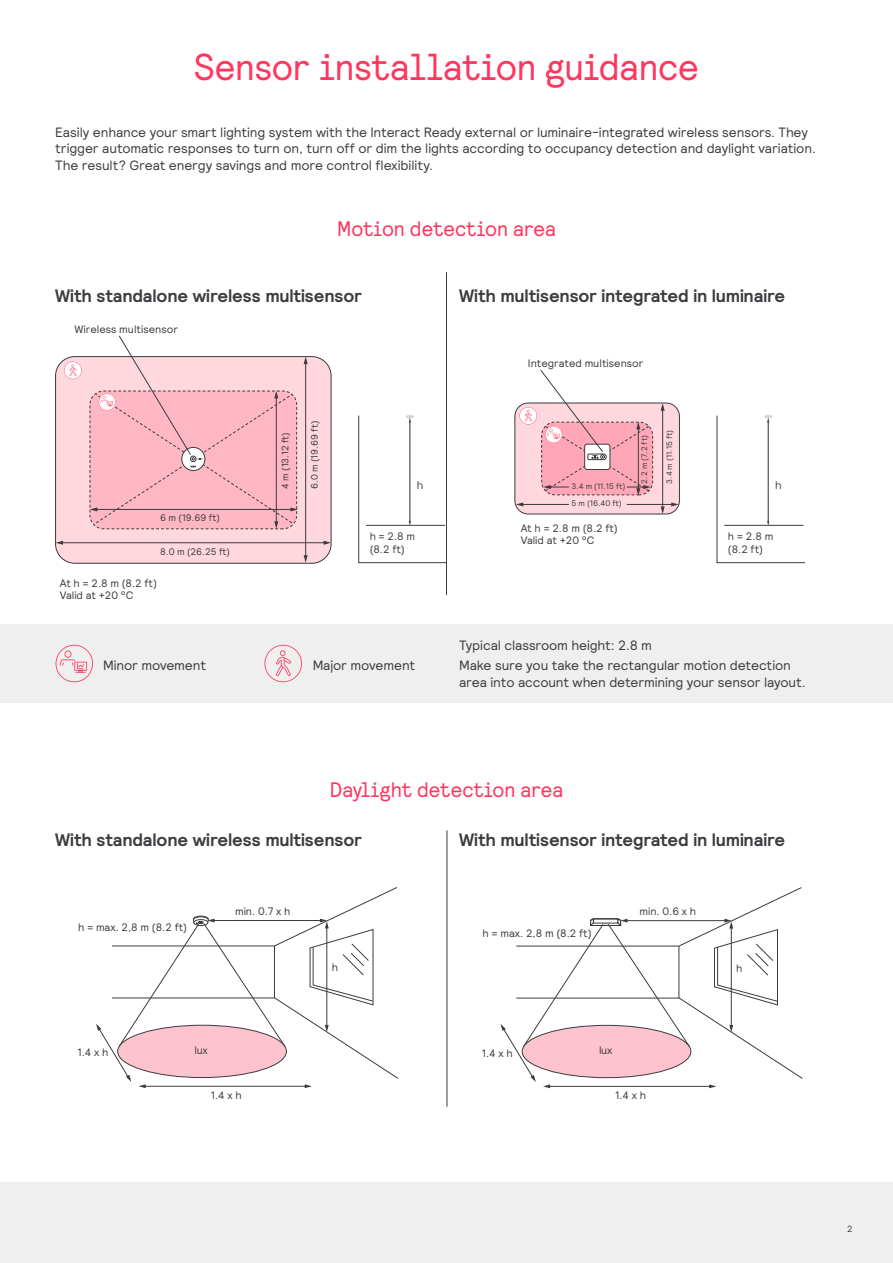
<style>
.page{position:relative;width:893px;height:1263px;background:#fff}
.page>*{position:absolute;margin:0;border:0;box-sizing:border-box;transform-origin:0 0}
.t1{font:37.5px "Signify Relative Faux";letter-spacing:-.005em;color:#ff375f}
.t2{font:21px "Signify Relative Faux";letter-spacing:-.005em;color:#ff375f}
.t3{font:700 18px "Signify Relative";letter-spacing:-.01em;color:#3c3c41}
.t4{font:13.5px/16.5px "Signify Relative";letter-spacing:-.01em;color:#3c3c41}
.t5{font:10.8px/12.8px "Signify Relative";color:#3c3c3c}
.t6{font:10.8px "Centrale Sans";color:#3c3c3c}
.t7{font:9.45px "Signify Relative";color:#3c3c3c}
.t8{font:9px "Signify Relative";color:#3c3c41}
.t9{font:8.1px "Signify Relative";color:#3c3c3c}
</style>
<div class="page">
<div style="left:0;top:1182px;width:893px;height:81px;background:#efefef"></div>
<div style="left:0;top:624px;width:893px;height:79px;background:#efefef"></div>
<svg style="left:96px;top:887px;width:302px;height:201px"></svg>
<hr style="left:274px;top:946px;width:1px;height:52px;background:#3c3c3c">
<svg style="left:500px;top:887px;width:303px;height:201px"></svg>
<hr style="left:447px;top:830px;width:1px;height:277px;background:#3c3c41">
<div style="left:56px;top:357px;width:275px;height:206px;background:#ffd7df;border-radius:19px"></div>
<hr style="left:62px;top:542px;width:263px;height:1px;background:#3c3c3c">
<svg style="left:324px;top:541px;width:6px;height:4px"></svg>
<svg style="left:57px;top:541px;width:6px;height:4px"></svg>
<hr style="left:305px;top:363px;width:1px;height:192px;background:#3c3c3c">
<svg style="left:304px;top:358px;width:4px;height:6px"></svg>
<svg style="left:304px;top:555px;width:4px;height:7px"></svg>
<svg style="left:64px;top:362px;width:18px;height:17px"></svg>
<div style="left:55px;top:356px;width:277px;height:208px;border:1px solid #3c3c3c;border-radius:19px"></div>
<svg style="left:358px;top:415px;width:88px;height:148px"></svg>
<svg style="left:90px;top:335px;width:208px;height:194px"></svg>
<svg style="left:717px;top:415px;width:87px;height:148px"></svg>
<div style="left:515px;top:403px;width:164px;height:111px;background:#ffd7df;border-radius:13px"></div>
<div style="left:514px;top:403px;width:166px;height:111px;border:1px solid #3c3c3c;border-radius:13px"></div>
<hr style="left:627px;top:504px;width:48px;height:1px;background:#3c3c3c">
<svg style="left:671px;top:502px;width:8px;height:4px"></svg>
<hr style="left:521px;top:504px;width:48px;height:1px;background:#3c3c3c">
<svg style="left:516px;top:502px;width:7px;height:4px"></svg>
<svg style="left:661px;top:506px;width:4px;height:8px"></svg>
<hr style="left:662px;top:408px;width:1px;height:98px;background:#3c3c3c">
<svg style="left:661px;top:403px;width:4px;height:8px"></svg>
<svg style="left:520px;top:369px;width:131px;height:127px"></svg>
<hr style="left:446px;top:272px;width:1px;height:323px;background:#3c3c41">
<svg style="left:56px;top:645px;width:37px;height:37px"></svg>
<svg style="left:264px;top:645px;width:38px;height:37px"></svg>
<h1 class="t1" style="left:194px;top:43px;width:506px">Sensor installation guidance</h1>
<p class="t4" style="left:55px;top:123px;width:762px">Easily enhance your smart lighting system with the Interact Ready external or luminaire-integrated wireless sensors. They trigger automatic responses to turn on, turn off or dim the lights according to occupancy detection and daylight variation.<br>The result? Great energy savings and more control flexibility.</p>
<h2 class="t2" style="left:337px;top:215px;width:220px">Motion detection area</h2>
<h3 class="t3" style="left:55px;top:283px;width:308px">With standalone wireless multisensor</h3>
<h3 class="t3" style="left:459px;top:283px;width:328px">With multisensor integrated in luminaire</h3>
<p class="t5" style="left:74px;top:322px;width:105px">Wireless multisensor</p>
<p class="t7" style="left:160px;top:512px;width:61px">6 m (19.69 ft)</p>
<p class="t7" style="left:160px;top:545px;width:71px">8.0 m (26.25 ft)</p>
<p class="t5" style="left:60px;top:576px;width:99px">At h = 2.8 m (8.2 ft)<br>Valid at +20 °C</p>
<p class="t7" style="left:279px;top:489px;width:58px;rotate:-90deg">4 m (13.12 ft)</p>
<p class="t7" style="left:308px;top:489px;width:70px;rotate:-90deg">6.0 m (19.69 ft)</p>
<p class="t6" style="left:417px;top:479px;width:8px">h</p>
<p class="t5" style="left:370px;top:529px;width:47px;line-height:13.6px">h = 2.8 m (8.2 ft)</p>
<p class="t4" style="left:103px;top:657px;width:104px">Minor movement</p>
<p class="t4" style="left:313px;top:657px;width:104px">Major movement</p>
<p class="t5" style="left:528px;top:356px;width:117px">Integrated multisensor</p>
<p class="t9" style="left:572px;top:481px;width:55px">3.4 m (11.15 ft)</p>
<p class="t9" style="left:572px;top:498px;width:52px">5 m (16.40 ft)</p>
<p class="t5" style="left:521px;top:521px;width:99px">At h = 2.8 m (8.2 ft)<br>Valid at +20 °C</p>
<p class="t7" style="left:637px;top:489px;width:58px;rotate:-90deg">4 m (13.12 ft)</p>
<p class="t7" style="left:667px;top:489px;width:70px;rotate:-90deg">6.0 m (19.69 ft)</p>
<p class="t9" style="left:639px;top:484px;width:50px;rotate:-90deg">2.2 m (7.2 ft)</p>
<p class="t9" style="left:664px;top:484px;width:55px;rotate:-90deg">3.4 m (11.15 ft)</p>
<p class="t6" style="left:775px;top:479px;width:8px">h</p>
<p class="t5" style="left:728px;top:529px;width:47px;line-height:13.6px">h = 2.8 m (8.2 ft)</p>
<p class="t4" style="left:459px;top:634px;width:333px;line-height:20.7px">Typical classroom height: 2.8 m<br>Make sure you take the rectangular motion detection</p>
<p class="t4" style="left:459px;top:673px;width:348px">area into account when determining your sensor layout.</p>
<p class="t5" style="left:502px;top:657px;width:117px">Integrated multisensor</p>
<p class="t5" style="left:762px;top:660px;width:8px">h</p>
<h2 class="t2" style="left:330px;top:776px;width:235px">Daylight detection area</h2>
<h3 class="t3" style="left:55px;top:828px;width:308px">With standalone wireless multisensor</h3>
<h3 class="t3" style="left:459px;top:828px;width:328px">With multisensor integrated in luminaire</h3>
<p class="t5" style="left:495px;top:835px;width:75px">Valid at +20 °C</p>
<p class="t5" style="left:235px;top:905px;width:57px">min. 0.7 x h</p>
<p class="t5" style="left:639px;top:905px;width:58px">min. 0.6 x h</p>
<p class="t5" style="left:78px;top:921px;width:111px">h = max. 2,8 m (8.2 ft)</p>
<p class="t5" style="left:538px;top:922px;width:32px">1.4 x h</p>
<p class="t5" style="left:483px;top:927px;width:111px">h = max. 2,8 m (8.2 ft)</p>
<p class="t5" style="left:332px;top:961px;width:8px">h</p>
<p class="t5" style="left:736px;top:961px;width:8px">h</p>
<p class="t5" style="left:77px;top:1046px;width:32px">1.4 x h</p>
<p class="t5" style="left:195px;top:1043px;width:15px">lux</p>
<p class="t5" style="left:482px;top:1046px;width:32px">1.4 x h</p>
<p class="t5" style="left:599px;top:1043px;width:15px">lux</p>
<p class="t5" style="left:211px;top:1089px;width:32px">1.4 x h</p>
<p class="t5" style="left:615px;top:1089px;width:32px">1.4 x h</p>
<p class="t8" style="left:847px;top:1223px;width:7px">2</p>
</div>
